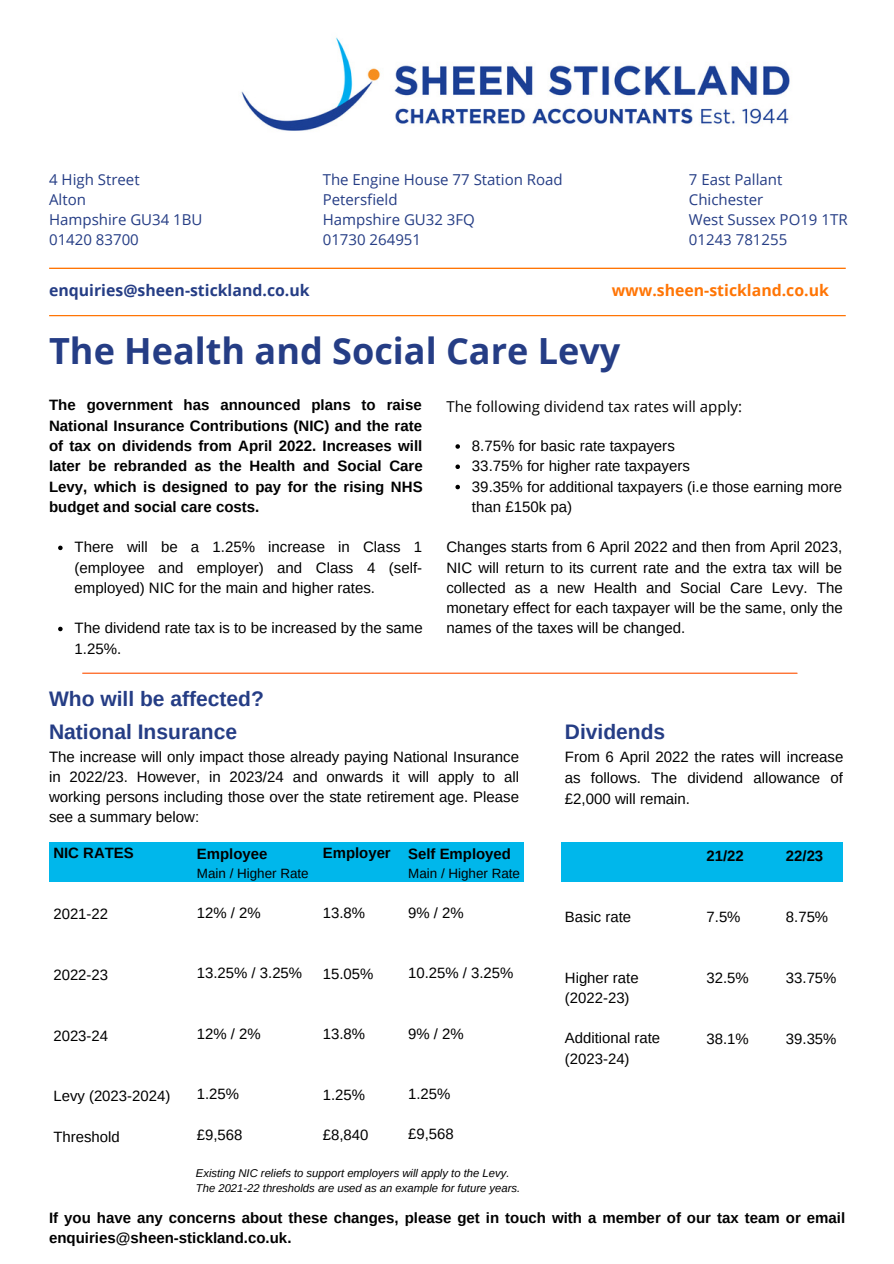
<style>
.page{position:relative;width:894px;height:1264px;background:#fff}
.page>*{position:absolute;margin:0;border:0;box-sizing:border-box;transform-origin:0 0}
.t1{font:700 36px "Open Sans";color:#253d85}
.t2{font:700 21px "Arimo";color:#253d85}
.t3{font:700 15.9px "Open Sans";color:#253d85}
.t4{font:700 15.9px "Open Sans";color:#ff7505}
.t5{font:15px/20.2px "Arimo";color:#000;text-align:justify}
.t6{font:700 15px/20.2px "Arimo";color:#000;text-align:justify}
.t7{font:15px "Open Sans";color:#253d85}
.t8{font:15px "Open Sans";color:#000}
.t9{font:14.85px "Arimo";color:#000}
.t10{font:700 14.85px "Arimo";color:#000}
.t11{font:13.35px "Arimo";color:#000}
.t12{font:italic 11.25px "Arimo";color:#000}
</style>
<div class="page">
<img style="left:241px;top:37px;width:549px;height:94px">
<svg style="left:49px;top:268px;width:796px;height:1px"></svg>
<svg style="left:49px;top:315px;width:796px;height:1px"></svg>
<svg style="left:58px;top:545px;width:5px;height:5px"></svg>
<svg style="left:58px;top:626px;width:5px;height:5px"></svg>
<div style="left:561px;top:842px;width:281px;height:39px;background:#00b7eb"></div>
<svg style="left:455px;top:444px;width:5px;height:5px"></svg>
<svg style="left:455px;top:464px;width:5px;height:5px"></svg>
<svg style="left:455px;top:485px;width:5px;height:4px"></svg>
<hr style="left:83px;top:672px;width:713px;height:1px;background:#fe5000">
<div style="left:49px;top:841px;width:474px;height:40px;background:#00b7eb"></div>
<p class="t7" style="left:49px;top:169px;width:92px">4 High Street</p>
<p class="t7" style="left:49px;top:189px;width:38px">Alton</p>
<p class="t7" style="left:49px;top:209px;width:155px">Hampshire GU34 1BU</p>
<p class="t7" style="left:49px;top:229px;width:91px">01420 83700</p>
<p class="t7" style="left:323px;top:169px;width:241px">The Engine House 77 Station Road</p>
<p class="t7" style="left:323px;top:189px;width:76px">Petersfield</p>
<p class="t7" style="left:323px;top:209px;width:154px">Hampshire GU32 3FQ</p>
<p class="t7" style="left:323px;top:229px;width:100px">01730 264951</p>
<p class="t7" style="left:688px;top:169px;width:95px">7 East Pallant</p>
<p class="t7" style="left:688px;top:189px;width:76px">Chichester</p>
<p class="t7" style="left:688px;top:209px;width:160px">West Sussex PO19 1TR</p>
<p class="t7" style="left:688px;top:229px;width:100px">01243 781255</p>
<p class="t3" style="left:49px;top:279px;width:262px">enquiries@sheen-stickland.co.uk</p>
<p class="t4" style="left:611px;top:279px;width:219px">www.sheen-stickland.co.uk</p>
<p class="t1" style="left:49px;top:325px;width:572px">The Health and Social Care Levy</p>
<p class="t6" style="left:49px;top:395px;width:375px">The government has announced plans to raise National Insurance Contributions (NIC) and the rate of tax on dividends from April 2022. Increases will later be rebranded as the Health and Social Care Levy, which is designed to pay for the rising NHS budget and social care costs.</p>
<p class="t5" style="left:75px;top:537px;width:349px">There will be a 1.25% increase in Class 1 (employee and employer) and Class 4 (self&shy;employed) NIC for the main and higher rates.</p>
<p class="t5" style="left:75px;top:618px;width:349px">The dividend rate tax is to be increased by the same<br>1.25%.</p>
<p class="t2" style="left:49px;top:687px;width:216px">Who will be affected?</p>
<p class="t8" style="left:446px;top:395px;width:297px">The following dividend tax rates will apply:</p>
<p class="t5" style="left:472px;top:435px;width:204px">8.75% for basic rate taxpayers</p>
<p class="t5" style="left:472px;top:456px;width:219px">33.75% for higher rate taxpayers</p>
<p class="t5" style="left:472px;top:476px;width:371px">39.35% for additional taxpayers (i.e those earning more than £150k pa)</p>
<p class="t5" style="left:446px;top:537px;width:398px">Changes starts from 6 April 2022 and then from April 2023, NIC will return to its current rate and the extra tax will be collected as a new Health and Social Care Levy. The monetary effect for each taxpayer will be the same, only the names of the taxes will be changed.</p>
<p class="t2" style="left:49px;top:720px;width:189px">National Insurance</p>
<p class="t5" style="left:49px;top:746px;width:471px">The increase will only impact those already paying National Insurance in 2022/23. However, in 2023/24 and onwards it will apply to all working persons including those over the state retirement age. Please see a summary below:</p>
<p class="t2" style="left:564px;top:720px;width:102px">Dividends</p>
<p class="t5" style="left:564px;top:746px;width:280px;line-height:21px">From 6 April 2022 the rates will increase as follows. The dividend allowance of £2,000 will remain.</p>
<p class="t10" style="left:53px;top:844px;width:82px">NIC RATES</p>
<p class="t9" style="left:53px;top:905px;width:56px">2021-22</p>
<p class="t10" style="left:197px;top:845px;width:72px">Employee</p>
<p class="t11" style="left:197px;top:865px;width:113px">Main / Higher Rate</p>
<p class="t9" style="left:197px;top:904px;width:65px">12% / 2%</p>
<p class="t10" style="left:323px;top:844px;width:69px">Employer</p>
<p class="t9" style="left:323px;top:905px;width:44px">13.8%</p>
<p class="t10" style="left:408px;top:845px;width:104px">Self Employed</p>
<p class="t11" style="left:408px;top:865px;width:113px">Main / Higher Rate</p>
<p class="t9" style="left:408px;top:904px;width:57px">9% / 2%</p>
<p class="t9" style="left:564px;top:908px;width:68px">Basic rate</p>
<p class="t10" style="left:706px;top:848px;width:39px">21/22</p>
<p class="t9" style="left:706px;top:908px;width:35px">7.5%</p>
<p class="t10" style="left:785px;top:848px;width:39px">22/23</p>
<p class="t9" style="left:785px;top:908px;width:44px">8.75%</p>
<p class="t9" style="left:53px;top:966px;width:56px">2022-23</p>
<p class="t9" style="left:53px;top:1027px;width:56px">2023-24</p>
<p class="t9" style="left:197px;top:965px;width:107px">13.25% / 3.25%</p>
<p class="t9" style="left:197px;top:1025px;width:65px">12% / 2%</p>
<p class="t9" style="left:323px;top:965px;width:52px">15.05%</p>
<p class="t9" style="left:323px;top:1025px;width:44px">13.8%</p>
<p class="t9" style="left:408px;top:964px;width:107px">10.25% / 3.25%</p>
<p class="t9" style="left:408px;top:1025px;width:57px">9% / 2%</p>
<p class="t9" style="left:564px;top:969px;width:75px">Higher rate</p>
<p class="t9" style="left:564px;top:989px;width:66px">(2022-23)</p>
<p class="t9" style="left:564px;top:1029px;width:97px">Additional rate</p>
<p class="t9" style="left:564px;top:1050px;width:66px">(2023-24)</p>
<p class="t9" style="left:706px;top:969px;width:44px">32.5%</p>
<p class="t9" style="left:706px;top:1030px;width:44px">38.1%</p>
<p class="t9" style="left:785px;top:969px;width:52px">33.75%</p>
<p class="t9" style="left:785px;top:1030px;width:52px">39.35%</p>
<p class="t9" style="left:53px;top:1087px;width:118px">Levy (2023-2024)</p>
<p class="t9" style="left:53px;top:1128px;width:68px">Threshold</p>
<p class="t9" style="left:408px;top:1085px;width:44px">1.25%</p>
<p class="t9" style="left:408px;top:1125px;width:47px">£9,568</p>
<p class="t12" style="left:196px;top:1167px;width:315px">Existing NIC reliefs to support employers will apply to the Levy.</p>
<p class="t12" style="left:196px;top:1182px;width:326px">The 2021-22 thresholds are used as an example for future years.</p>
<p class="t9" style="left:197px;top:1085px;width:44px">1.25%</p>
<p class="t9" style="left:197px;top:1126px;width:47px">£9,568</p>
<p class="t9" style="left:323px;top:1086px;width:44px">1.25%</p>
<p class="t9" style="left:323px;top:1126px;width:47px">£8,840</p>
<p class="t6" style="left:49px;top:1207px;width:797px">If you have any concerns about these changes, please get in touch with a member of our tax team or email enquiries@sheen-stickland.co.uk.</p>
</div>
